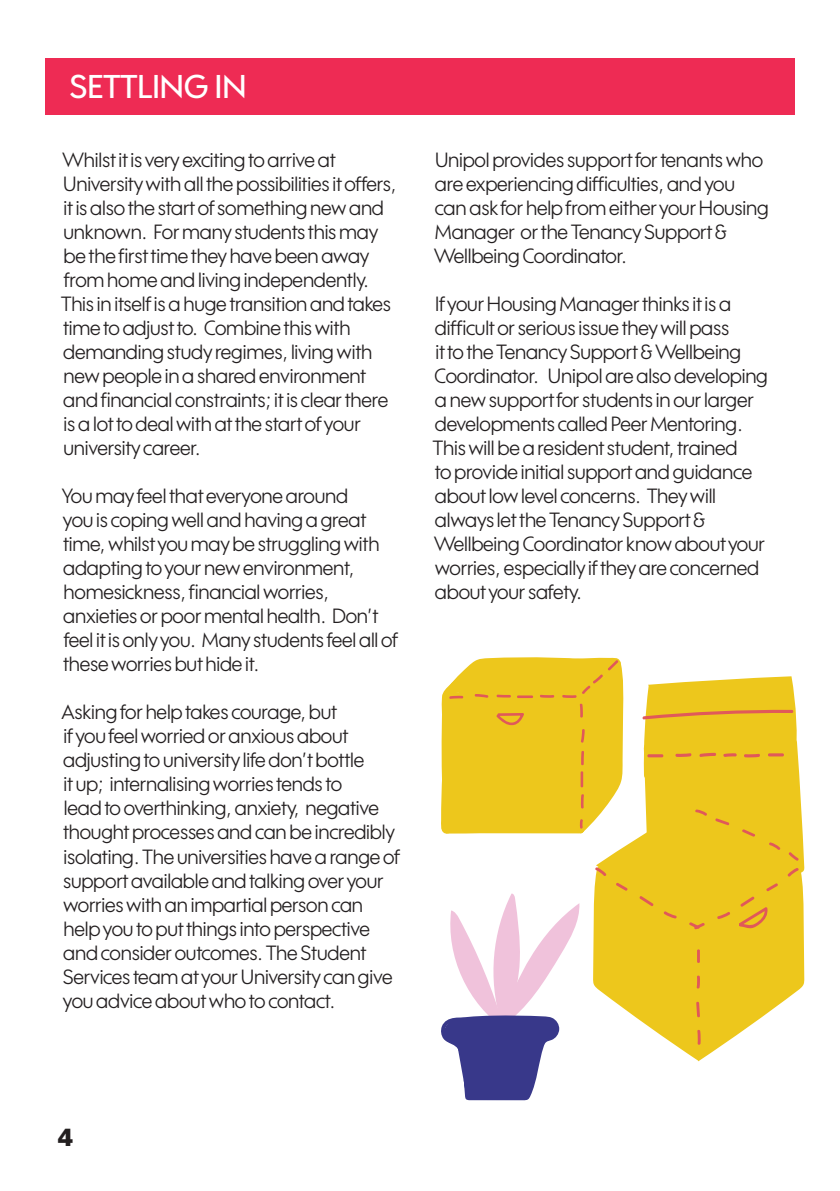
<style>
.page{position:relative;width:840px;height:1191px;background:#fff}
.page>*{position:absolute;margin:0;border:0;box-sizing:border-box;transform-origin:0 0}
.t1{font:500 32px "Wes FY";color:#fff}
.t2{font:900 24px "Wes FY";color:#231f20}
.Paragraph_Style_2{font:20px/24px "Wes FY";letter-spacing:-.01em;color:#231f20}
</style>
<div class="page">
<div style="left:45px;top:58px;width:749px;height:57px;background:#ee2b54"></div>
<svg style="left:441px;top:657px;width:362px;height:443px"></svg>
<p class="t1" style="left:69px;top:67px;width:178px">SETTLING IN</p>
<p class="Paragraph_Style_2" style="left:61px;top:148px;width:337px">Whilst it is very exciting to arrive at University with all the possibilities it offers, it is also the start of something new and unknown. For many students this may be the first time they have been away from home and living independently.<br>This in itself is a huge transition and takes time to adjust to. Combine this with demanding study regimes, living with new people in a shared environment and financial constraints; it is clear there is a lot to deal with at the start of your university career.</p>
<p class="Paragraph_Style_2" style="left:62px;top:484px;width:338px">You may feel that everyone around<br>you is coping well and having a great time, whilst you may be struggling with adapting to your new environment, homesickness, financial worries, anxieties or poor mental health. Don’t feel it is only you. Many students feel all of these worries but hide it.</p>
<p class="Paragraph_Style_2" style="left:61px;top:700px;width:340px">Asking for help takes courage, but<br>if you feel worried or anxious about adjusting to university life don’t bottle<br>it up; internalising worries tends to<br>lead to overthinking, anxiety, negative thought processes and can be incredibly isolating. The universities have a range of support available and talking over your worries with an impartial person can help you to put things into perspective and consider outcomes. The Student Services team at your University can give you advice about who to contact.</p>
<p class="Paragraph_Style_2" style="left:433px;top:148px;width:336px">Unipol provides support for tenants who are experiencing difficulties, and you can ask for help from either your Housing Manager or the Tenancy Support &amp; Wellbeing Coordinator.</p>
<p class="Paragraph_Style_2" style="left:432px;top:292px;width:336px">If your Housing Manager thinks it is a difficult or serious issue they will pass<br>it to the Tenancy Support &amp; Wellbeing Coordinator. Unipol are also developing a new support for students in our larger developments called Peer Mentoring.<br>This will be a resident student, trained<br>to provide initial support and guidance about low level concerns. They will always let the Tenancy Support &amp; Wellbeing Coordinator know about your worries, especially if they are concerned about your safety.</p>
<p class="t2" style="left:57px;top:1122px;width:17px">4</p>
</div>
